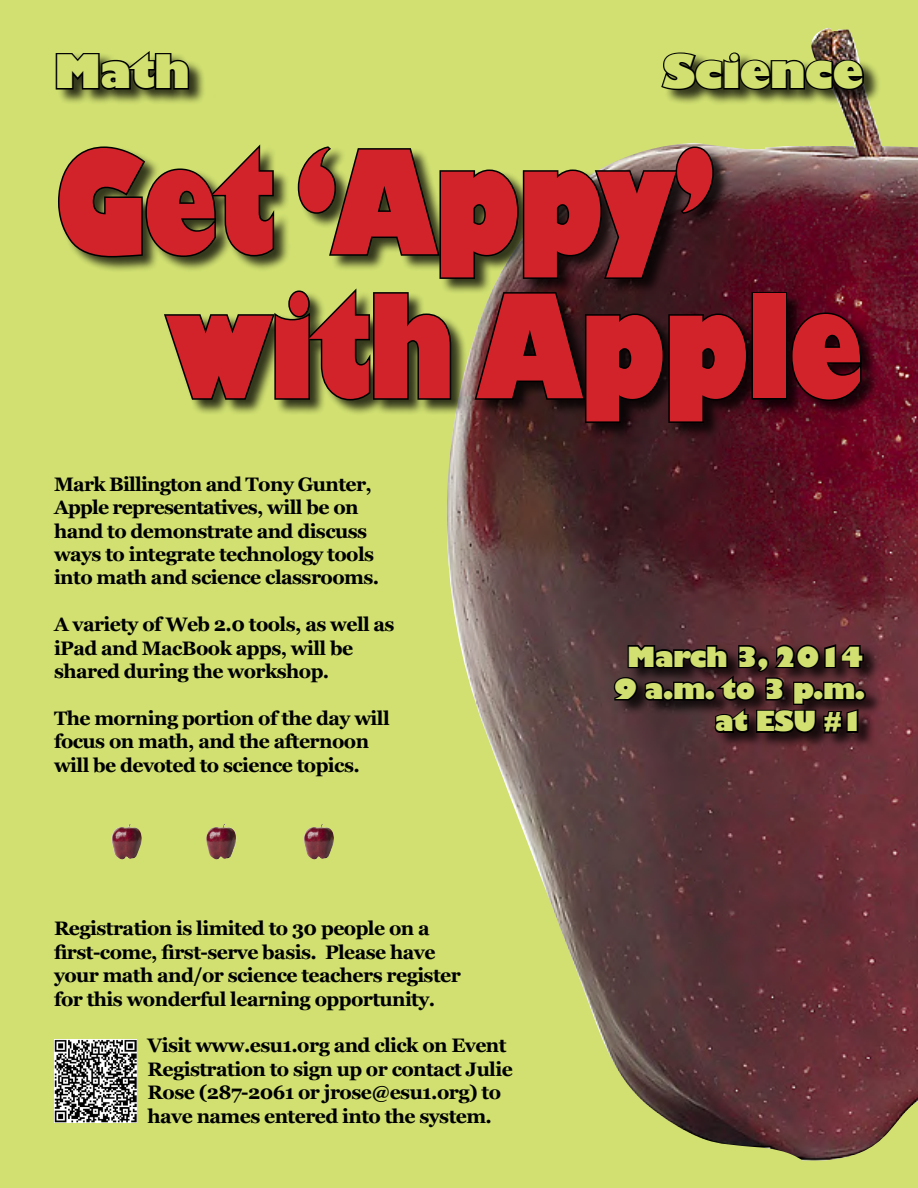
<style>
.page{position:relative;width:918px;height:1188px;background:#d1e071}
.page>*{position:absolute;margin:0;border:0;box-sizing:border-box;transform-origin:0 0}
.t1{font:800 140.4px/144px "Gill Sans";letter-spacing:-.03em;color:#d2232a;scale:.77 1}
.t2{font:800 45px "Gill Sans";letter-spacing:-.03em;color:#d1e071}
.t3{font:800 27px/32.4px "Gill Sans";letter-spacing:-.03em;color:#d1e071;text-align:right}
.t4{font:700 19.5px/23.4px "Georgia";letter-spacing:-.03em;color:#000}
</style>
<div class="page">
<img style="left:446px;top:28px;width:472px;height:1133px">
<div style="left:59px;top:145px;width:819px;height:294px;background:#000;opacity:.75"></div>
<svg style="left:58px;top:141px;width:691px;height:283px"></svg>
<div style="left:751px;top:292px;width:36px;height:108px;border:3px solid #000"></div>
<svg style="left:789px;top:311px;width:74px;height:91px;background:#27010c"></svg>
<div style="left:57px;top:52px;width:824px;height:54px;background:#000;opacity:.75"></div>
<svg style="left:55px;top:51px;width:136px;height:41px;background:#51572b"></svg>
<svg style="left:659px;top:50px;width:206px;height:42px"></svg>
<img style="left:112px;top:824px;width:30px;height:35px">
<img style="left:206px;top:824px;width:30px;height:35px">
<img style="left:304px;top:824px;width:30px;height:35px">
<div style="left:615px;top:644px;width:268px;height:105px;background:#000;opacity:.75"></div>
<svg style="left:612px;top:642px;width:256px;height:93px;background:#301a1d"></svg>
<img style="left:54px;top:1039px;width:83px;height:83px">
<h2 class="t2" style="left:54px;top:43px;width:138px">Math</h2>
<h2 class="t2" style="left:663px;top:43px;width:203px">Science</h2>
<h1 class="t1" style="left:166px;top:141px;width:908px;text-indent:-112px">Get ‘Appy’ with Apple</h1>
<p class="t4" style="left:54px;top:471px;width:327px">Mark Billington and Tony Gunter, Apple representatives, will be on hand to demonstrate and discuss ways to integrate technology tools into math and science classrooms.</p>
<p class="t4" style="left:54px;top:612px;width:342px">A variety of Web 2.0 tools, as well as iPad and MacBook apps, will be shared during the workshop.</p>
<p class="t4" style="left:54px;top:705px;width:337px">The morning portion of the day will focus on math, and the afternoon will be devoted to science topics.</p>
<p class="t4" style="left:54px;top:916px;width:408px">Registration is limited to 30 people on a first-come, first-serve basis. Please have your math and/or science teachers register for this wonderful learning opportunity.</p>
<p class="t4" style="left:148px;top:1033px;width:367px">Visit www.esu1.org and click on Event Registration to sign up or contact Julie Rose (287-2061 or jrose@esu1.org) to have names entered into the system.</p>
<h3 class="t3" style="left:614px;top:642px;width:253px">March 3, 2014<br>9 a.m. to 3 p.m. at ESU #1</h3>
</div>
